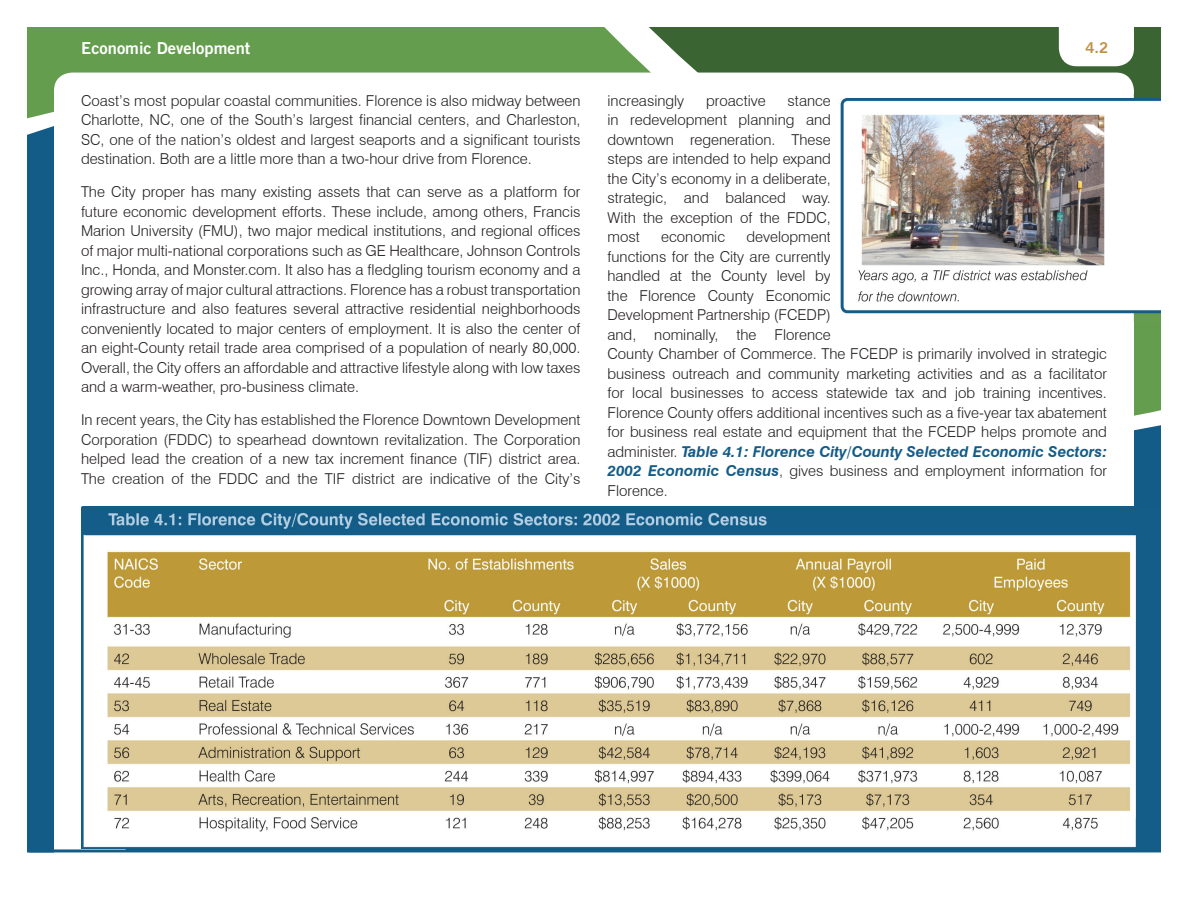
<style>
.page{position:relative;width:1188px;height:918px;background:#fff}
.page>*{position:absolute;margin:0;border:0;box-sizing:border-box;transform-origin:0 0}
.t1{font:16.5px "Trade Gothic LT Std Bd 2";color:#fff}
.Main_Body_Text{font:300 15px/19.5px "Swiss 721 BT";color:#231f20;text-align:justify}
.t2{font:15px "Trade Gothic LT Std Bd 2";color:#c09043}
.s1{font-weight:700;font-style:italic;color:#135c88}
</style>
<div class="page">
<svg style="left:273px;top:27px;width:888px;height:309px;background:#56824b"></svg>
<div style="left:27px;top:126px;width:27px;height:726px;background:#135c88"></div>
<div style="left:1134px;top:425px;width:27px;height:82px;background:#135c88"></div>
<hr style="left:29px;top:849px;width:1134px;height:3px;background:#135c88">
<div style="left:1059px;top:1px;width:75px;height:65px;background:#fff;border-radius:18px"></div>
<div style="left:54px;top:73px;width:1080px;height:765px;background:#fff;border-radius:18px"></div>
<div style="left:64px;top:33px;width:392px;height:33px;background:#659d4f"></div>
<img style="left:81px;top:507px;width:1080px;height:343px">
<img style="left:840px;top:94px;width:321px;height:227px">
<p class="t1" style="left:81px;top:38px;width:171px">Economic Development</p>
<p class="t2" style="left:1085px;top:38px;width:24px">4.2</p>
<p class="Main_Body_Text" style="left:608px;top:91px;width:78px">increasingly</p>
<p class="Main_Body_Text" style="left:706px;top:91px;width:61px">proactive</p>
<p class="Main_Body_Text" style="left:81px;top:91px;width:501px">Coast’s most popular coastal communities. Florence is also midway between Charlotte, NC, one of the South’s largest financial centers, and Charleston, SC, one of the nation’s oldest and largest seaports and a significant tourists destination. Both are a little more than a two-hour drive from Florence.</p>
<p class="Main_Body_Text" style="left:81px;top:182px;width:501px">The City proper has many existing assets that can serve as a platform for future economic development efforts. These include, among others, Francis Marion University (FMU), two major medical institutions, and regional offices of major multi-national corporations such as GE Healthcare, Johnson Controls Inc., Honda, and Monster.com. It also has a fledgling tourism economy and a growing array of major cultural attractions. Florence has a robust transportation infrastructure and also features several attractive residential neighborhoods conveniently located to major centers of employment. It is also the center of an eight-County retail trade area comprised of a population of nearly 80,000.<br>Overall, the City offers an affordable and attractive lifestyle along with low taxes and a warm-weather, pro-business climate.</p>
<p class="Main_Body_Text" style="left:81px;top:410px;width:501px">In recent years, the City has established the Florence Downtown Development Corporation (FDDC) to spearhead downtown revitalization. The Corporation helped lead the creation of a new tax increment finance (TIF) district area.<br>The creation of the FDDC and the TIF district are indicative of the City’s</p>
<p class="Main_Body_Text" style="left:608px;top:91px;width:225px;text-indent:180px">stance in redevelopment planning and downtown regeneration. These steps are intended to help expand the City’s economy in a deliberate, strategic, and balanced way.<br>With the exception of the FDDC, most</p>
<p class="Main_Body_Text" style="left:608px;top:227px;width:501px;text-align:left;text-indent:139px">development<br>functions for the City are currently<br>handled at the County level by<br>the Florence County Economic<br>Development Partnership (FCEDP)<br>and, nominally, the Florence<br>County Chamber of Commerce. The FCEDP is primarily involved in strategic business outreach and community marketing activities and as a facilitator for local businesses to access statewide tax and job training incentives.<br>Florence County offers additional incentives such as a five-year tax abatement for business real estate and equipment that the FCEDP helps promote and administer. <span class="s1">Table 4.1: Florence City/County Selected Economic Sectors:<br>2002 Economic Census</span>, gives business and employment information for Florence.</p>
<p class="Main_Body_Text" style="left:661px;top:227px;width:65px">economic</p>
</div>
